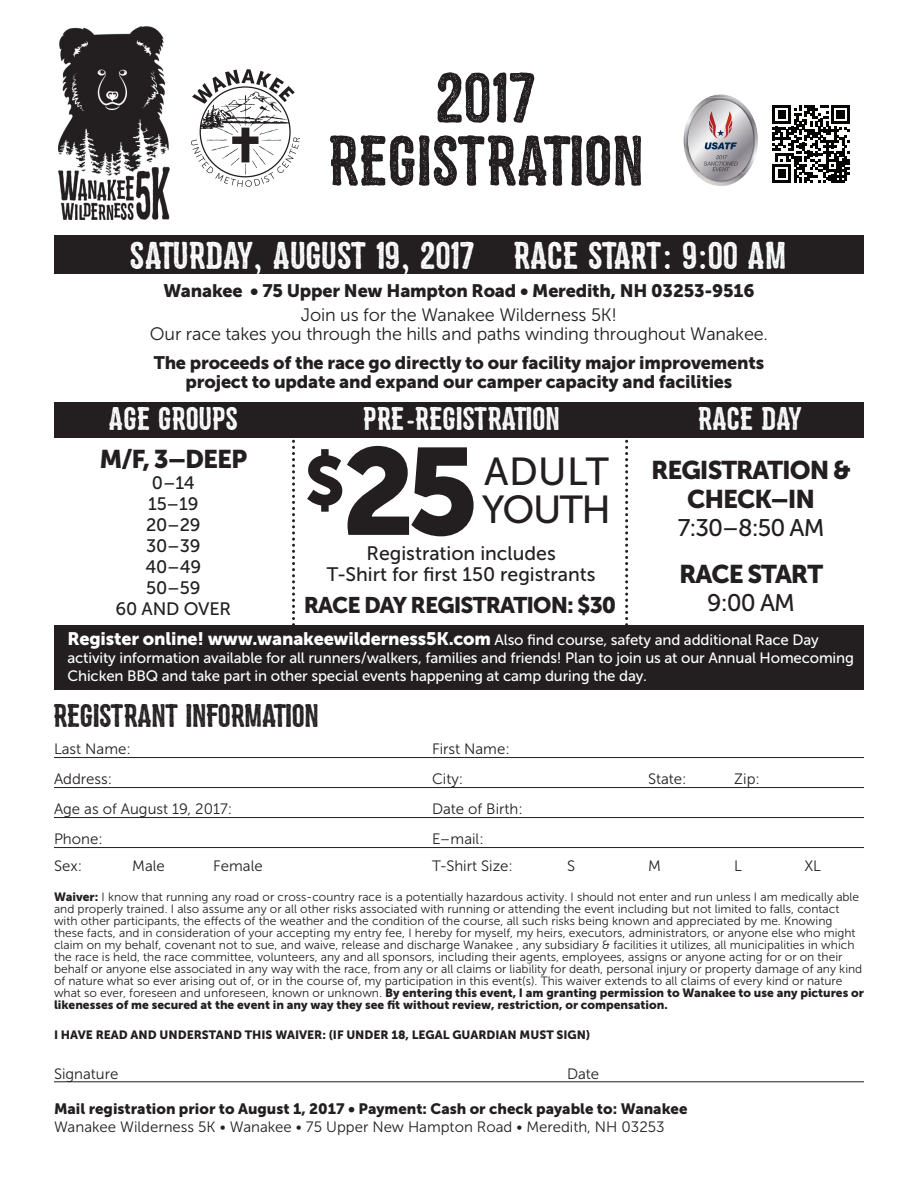
<style>
.page{position:relative;width:918px;height:1188px;background:#fff}
.page>*{position:absolute;margin:0;border:0;box-sizing:border-box;transform-origin:0 0}
.t1{font:122.4px "Museo Sans 900";color:#231f20}
.t2{font:72px/63px "Roughland";color:#231f20;text-align:center}
.t3{font:39px "Roughland";color:#fff}
.t4{font:39px "Museo Sans 500";letter-spacing:-.04em;color:#231f20}
.t5{font:33px "Roughland";color:#fff}
.t6{font:33px "Roughland";letter-spacing:-.01em;color:#231f20}
.t7{font:25.5px/28.5px "Museo Sans 900";letter-spacing:-.04em;color:#231f20;text-align:center}
.t8{font:24px "Museo Sans 500";letter-spacing:-.04em;color:#231f20}
.t9{font:22.5px "Museo Sans 900";letter-spacing:-.04em;color:#231f20}
.t10{font:19.5px/21px "Museo Sans 500";color:#231f20;text-align:center}
.t11{font:18px/19.5px "Museo Sans 900";letter-spacing:-.01em;color:#231f20;text-align:center}
.t12{font:18px/19.5px "Museo Sans 300";letter-spacing:-.01em;color:#231f20;text-align:center}
.t13{font:18px "Museo Sans 900";letter-spacing:-.01em;color:#fff}
.t14{font:18px/21px "Museo Sans 500";letter-spacing:-.01em;color:#231f20;text-align:center}
.t15{font:15px/18px "Museo Sans 500";letter-spacing:-.01em;color:#fff}
.t16{font:15px/18px "Museo Sans 900";color:#231f20}
.t17{font:15px "Museo Sans 300";color:#231f20}
.t18{font:12px/12px "Museo Sans 300";color:#231f20}
.t19{font:12px "Museo Sans 900";color:#231f20}
.s1{font-family:"Museo Sans 500";font-size:15px}
.s2{font-family:"Museo Sans 900"}
.s3{font-family:"Museo Sans 300"}
</style>
<div class="page">
<svg style="left:292px;top:437px;width:3px;height:188px"></svg>
<svg style="left:625px;top:437px;width:3px;height:188px"></svg>
<div style="left:54px;top:402px;width:810px;height:35px;background:#231f20"></div>
<div style="left:54px;top:625px;width:810px;height:65px;background:#231f20"></div>
<div style="left:54px;top:235px;width:810px;height:39px;background:#231f20"></div>
<hr style="left:54px;top:757px;width:810px;height:1px;background:#231f20">
<hr style="left:54px;top:787px;width:810px;height:1px;background:#231f20">
<hr style="left:54px;top:817px;width:810px;height:1px;background:#231f20">
<hr style="left:54px;top:847px;width:810px;height:1px;background:#231f20">
<hr style="left:54px;top:1081px;width:810px;height:1px;background:#231f20">
<svg style="left:191px;top:69px;width:109px;height:118px"></svg>
<img style="left:684px;top:94px;width:74px;height:92px">
<img style="left:686px;top:98px;width:70px;height:75px">
<img style="left:694px;top:181px;width:53px;height:2px">
<img style="left:688px;top:100px;width:66px;height:81px">
<svg style="left:705px;top:111px;width:34px;height:38px"></svg>
<svg style="left:704px;top:155px;width:34px;height:16px"></svg>
<svg style="left:772px;top:105px;width:78px;height:78px"></svg>
<img style="left:59px;top:27px;width:111px;height:193px">
<p class="t2" style="left:330px;top:72px;width:317px">2017<br>REGISTRATION</p>
<p class="t3" style="left:131px;top:238px;width:658px">SATURDAY, AUGUST 19, 2017 RACE START: 9:00 AM</p>
<p class="t11" style="left:163px;top:281px;width:593px">Wanakee • 75 Upper New Hampton Road • Meredith, NH 03253-9516</p>
<p class="t12" style="left:150px;top:305px;width:620px">Join us for the Wanakee Wilderness 5K!<br>Our race takes you through the hills and paths winding throughout Wanakee.</p>
<p class="t11" style="left:154px;top:352px;width:612px">The proceeds of the race go directly to our facility major improvements project to update and expand our camper capacity and facilities</p>
<p class="t5" style="left:110px;top:404px;width:131px">AGE GROUPS</p>
<p class="t5" style="left:364px;top:404px;width:198px">PRE-REGISTRATION</p>
<p class="t5" style="left:699px;top:404px;width:106px">RACE DAY</p>
<p class="t7" style="left:651px;top:456px;width:202px">REGISTRATION &amp;<br>CHECK–IN</p>
<p class="t8" style="left:678px;top:515px;width:148px">7:30–8:50 AM</p>
<p class="t7" style="left:679px;top:559px;width:145px">RACE START</p>
<p class="t8" style="left:707px;top:590px;width:89px">9:00 AM</p>
<p class="t1" style="left:305px;top:423px;width:175px"><sup>$</sup>25</p>
<p class="t7" style="left:99px;top:445px;width:150px">M/F, 3–DEEP</p>
<p class="t14" style="left:116px;top:473px;width:117px">0–14<br>15–19<br>20–29<br>30–39<br>40–49<br>50–59<br>60 AND OVER</p>
<p class="t4" style="left:484px;top:450px;width:126px">ADULT</p>
<p class="t4" style="left:482px;top:488px;width:131px">YOUTH</p>
<p class="t10" style="left:327px;top:543px;width:270px">Registration includes<br>T-Shirt for first 150 registrants</p>
<p class="t9" style="left:304px;top:592px;width:314px">RACE DAY REGISTRATION: $30</p>
<p class="t13" style="left:68px;top:628px;width:753px">Register online! www.wanakeewilderness5K.com <span class="s1">Also find course, safety and additional Race Day</span></p>
<p class="t15" style="left:68px;top:649px;width:788px">activity information available for all runners/walkers, families and friends! Plan to join us at our Annual Homecoming<br>Chicken BBQ and take part in other special events happening at camp during the day.</p>
<p class="t6" style="left:54px;top:701px;width:267px">REGISTRANT INFORMATION</p>
<p class="t17" style="left:54px;top:741px;width:78px">Last Name:</p>
<p class="t17" style="left:432px;top:741px;width:79px">First Name:</p>
<p class="t17" style="left:54px;top:771px;width:60px">Address:</p>
<p class="t17" style="left:432px;top:771px;width:33px">City:</p>
<p class="t17" style="left:648px;top:771px;width:40px">State:</p>
<p class="t17" style="left:734px;top:771px;width:27px">Zip:</p>
<p class="t17" style="left:54px;top:801px;width:180px">Age as of August 19, 2017:</p>
<p class="t17" style="left:432px;top:801px;width:92px">Date of Birth:</p>
<p class="t17" style="left:54px;top:831px;width:50px">Phone:</p>
<p class="t17" style="left:432px;top:831px;width:53px">E–mail:</p>
<p class="t17" style="left:54px;top:858px;width:30px">Sex:</p>
<p class="t17" style="left:132px;top:858px;width:34px">Male</p>
<p class="t17" style="left:213px;top:858px;width:51px">Female</p>
<p class="t17" style="left:432px;top:858px;width:82px">T-Shirt Size:</p>
<p class="t17" style="left:567px;top:858px;width:10px">S</p>
<p class="t17" style="left:648px;top:858px;width:14px">M</p>
<p class="t17" style="left:734px;top:858px;width:9px">L</p>
<p class="t17" style="left:804px;top:858px;width:18px">XL</p>
<p class="t18" style="left:54px;top:891px;width:811px"><span class="s2">Waiver:</span> I know that running any road or cross-country race is a potentially hazardous activity. I should not enter and run unless I am medically able and properly trained. I also assume any or all other risks associated with running or attending the event including but not limited to falls, contact with other participants, the effects of the weather and the condition of the course, all such risks being known and appreciated by me. Knowing these facts, and in consideration of your accepting my entry fee, I hereby for myself, my heirs, executors, administrators, or anyone else who might claim on my behalf, covenant not to sue, and waive, release and discharge Wanakee , any subsidiary &amp; facilities it utilizes, all municipalities in which the race is held, the race committee, volunteers, any and all sponsors, including their agents, employees, assigns or anyone acting for or on their behalf or anyone else associated in any way with the race, from any or all claims or liability for death, personal injury or property damage of any kind of nature what so ever arising out of, or in the course of, my participation in this event(s). This waiver extends to all claims of every kind or nature what so ever, foreseen and unforeseen, known or unknown. <span class="s2">By entering this event, I am granting permission to Wanakee to use any pictures or likenesses of me secured at the event in any way they see fit without review, restriction, or compensation.</span></p>
<p class="t19" style="left:54px;top:1028px;width:538px">I HAVE READ AND UNDERSTAND THIS WAIVER: (IF UNDER 18, LEGAL GUARDIAN MUST SIGN)</p>
<p class="t17" style="left:54px;top:1065px;width:66px">Signature</p>
<p class="t17" style="left:567px;top:1065px;width:34px">Date</p>
<p class="t16" style="left:54px;top:1100px;width:635px">Mail registration prior to August 1, 2017 • Payment: Cash or check payable to: Wanakee<br><span class="s3">Wanakee Wilderness 5K • Wanakee • 75 Upper New Hampton Road • Meredith, NH 03253</span></p>
</div>
